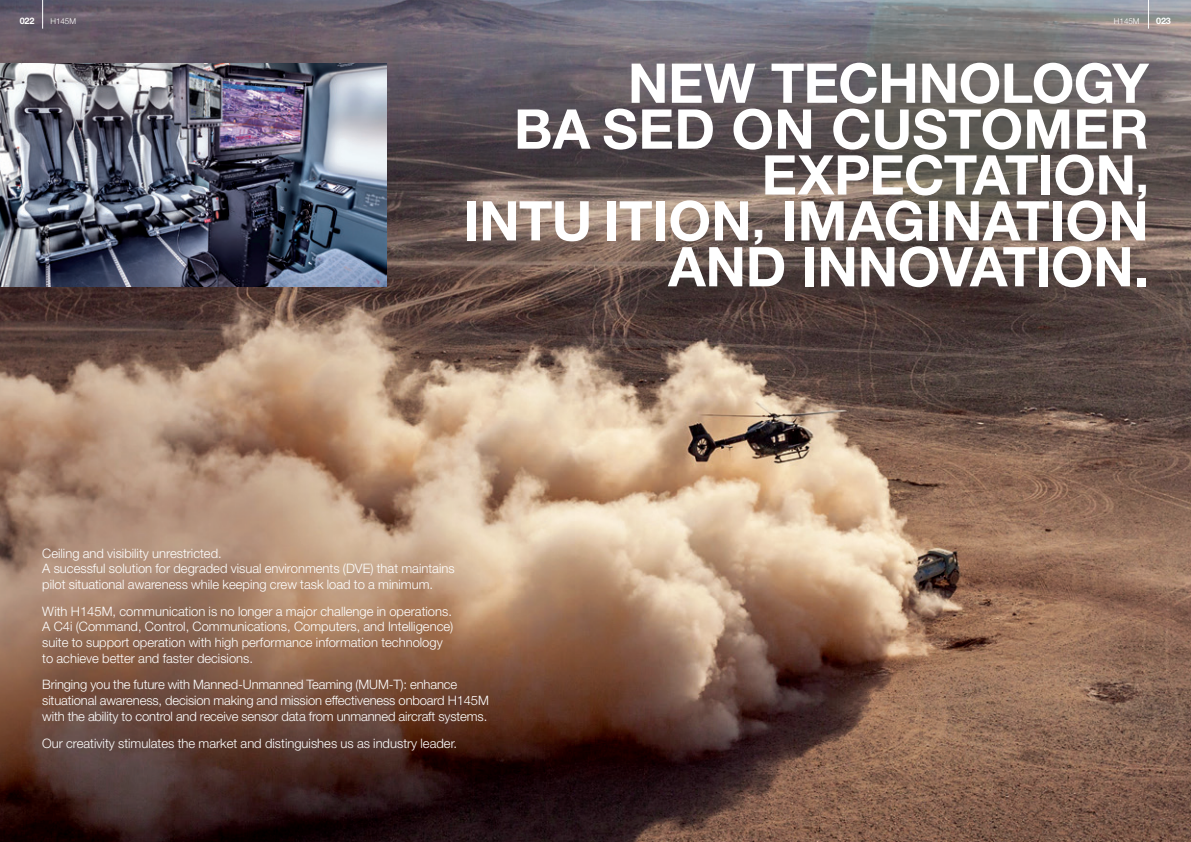
<style>
.page{position:relative;width:1191px;height:842px;background:#fff}
.page>*{position:absolute;margin:0;border:0;box-sizing:border-box;transform-origin:0 0}
.t1{font:700 54.9px/45.9px "Helvetica Neue LT Std";letter-spacing:-.01em;color:#fff;text-align:right}
.t2{font:300 13px/15.6px "Helvetica Neue LT Std";color:#fff}
.t3{font:700 9px "Helvetica Neue LT Std";letter-spacing:-.025em;color:#fff}
.t4{font:300 8px "Helvetica Neue LT Std";color:#fff}
.s1{font-size:47px}
</style>
<div class="page">
<img style="left:595px;top:0;width:596px;height:842px">
<svg style="left:0;top:0;width:595px;height:842px;background:#816659"></svg>
<img style="left:0;top:64px;width:386px;height:222px">
<svg style="left:42px;top:0;width:1px;height:29px"></svg>
<svg style="left:1148px;top:0;width:1px;height:29px"></svg>
<p class="t3" style="left:20px;top:16px;width:16px">022</p>
<p class="t4" style="left:50px;top:17px;width:27px">H145M</p>
<p class="t4" style="left:1114px;top:17px;width:27px">H145M</p>
<p class="t3" style="left:1156px;top:16px;width:16px">023</p>
<h1 class="t1" style="left:463px;top:59px;width:687px">NEW TECHNOLOGY<br>BA SED ON CUSTOMER<br>EXPECTATION<span class="s1">,<br></span>INTU ITION<span class="s1">,</span> IMAGINATION<br>AND INNOVATION.</h1>
<p class="t2" style="left:42px;top:545px;width:414px">Ceiling and visibility unrestricted.<br>A sucessful solution for degraded visual environments (DVE) that maintains pilot situational awareness while keeping crew task load to a minimum.</p>
<p class="t2" style="left:42px;top:603px;width:412px">With H145M, communication is no longer a major challenge in operations.<br>A C4i (Command, Control, Communications, Computers, and Intelligence) suite to support operation with high performance information technology to achieve better and faster decisions.</p>
<p class="t2" style="left:42px;top:677px;width:448px">Bringing you the future with Manned-Unmanned Teaming (MUM-T): enhance situational awareness, decision making and mission effectiveness onboard H145M with the ability to control and receive sensor data from unmanned aircraft systems.</p>
<p class="t2" style="left:42px;top:735px;width:416px">Our creativity stimulates the market and distinguishes us as industry leader.</p>
</div>
